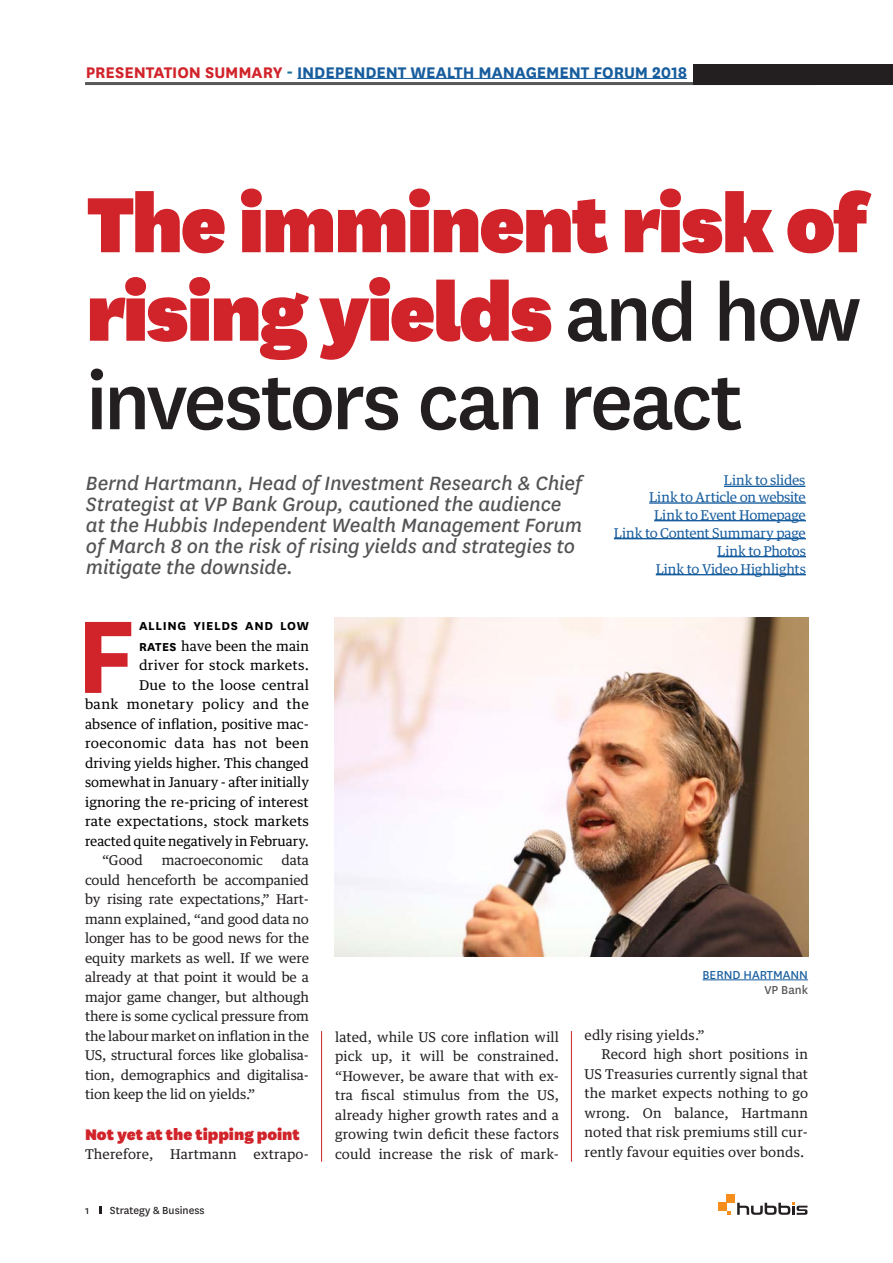
<style>
.page{position:relative;width:893px;height:1263px;background:#fff}
.page>*{position:absolute;margin:0;border:0;box-sizing:border-box;transform-origin:0 0}
.t1{font:700 120.45px "National";color:#d1232a}
.t2{font:900 91.5px/88.5px "National";letter-spacing:-.03em;color:#d1232a}
.t3{font:500 90px "National";letter-spacing:-.035em;color:#231f20}
.t4{font:italic 22.5px/21px "National";letter-spacing:-.01em;color:#535355}
.t5{font:700 18px "National";letter-spacing:-.005em;color:#175d9e}
.t6{font:900 18px "National";color:#d1232a}
.t7{font:13.5px/19.5px "Guardian Text Egyp";letter-spacing:.01em;color:#231f20;text-align:justify}
.t8{font:13.5px/19.5px "Guardian Text Egyp";letter-spacing:.005em;color:#000;text-align:right}
.t9{font:13.5px "Guardian Text Egyp";letter-spacing:-.015em;color:#175d9e}
.t10{font:700 13.5px/21px "National";letter-spacing:.05em;color:#000}
.t11{font:13.5px "Guardian Text Egyp";letter-spacing:-.01em;color:#231f20}
.t12{font:13.5px "National";color:#175d9e}
.t13{font:13.5px "National";color:#535355}
.t14{font:12px "National";color:#231f20}
.s1{color:#d1232a}
.s2{color:#18729a}
.s3{font-weight:500;font-size:90px;color:#231f20}
.s4{font-family:"Guardian Text Egyp";font-weight:400}
</style>
<div class="page">
<svg style="left:100px;top:1206px;width:2px;height:8px"></svg>
<hr style="left:85px;top:82px;width:732px;height:3px;background:#57585a">
<div style="left:693px;top:64px;width:200px;height:21px;background:#231f20"></div>
<hr style="left:297px;top:78px;width:390px;height:1px;background:#175d9e">
<svg style="left:737px;top:1203px;width:70px;height:12px"></svg>
<div style="left:727px;top:1194px;width:8px;height:9px;background:#f68e1e"></div>
<div style="left:718px;top:1203px;width:9px;height:8px;background:#f68e1e"></div>
<svg style="left:727px;top:1211px;width:3px;height:4px"></svg>
<hr style="left:702px;top:979px;width:106px;height:1px;background:#175d9e">
<img style="left:335px;top:618px;width:473px;height:338px">
<hr style="left:321px;top:1031px;width:1px;height:131px;background:#d1232a">
<hr style="left:571px;top:1031px;width:1px;height:131px;background:#d1232a">
<hr style="left:649px;top:502px;width:157px;height:2px;background:#175d9e">
<hr style="left:654px;top:520px;width:152px;height:1px;background:#175d9e">
<hr style="left:614px;top:538px;width:192px;height:1px;background:#175d9e">
<hr style="left:717px;top:556px;width:89px;height:1px;background:#175d9e">
<hr style="left:656px;top:574px;width:150px;height:1px;background:#175d9e">
<hr style="left:724px;top:486px;width:81px;height:1px;background:#175d9e">
<p class="t5" style="left:86px;top:60px;width:603px"><span class="s1">PRESENTATION SUMMARY</span> <span class="s2">-</span> INDEPENDENT WEALTH MANAGEMENT FORUM 2018</p>
<p class="t2" style="left:86px;top:174px;width:782px">The imminent risk of rising yields <span class="s3">and how</span></p>
<p class="t3" style="left:86px;top:340px;width:658px">investors can react</p>
<p class="t4" style="left:86px;top:472px;width:498px">Bernd Hartmann, Head of Investment Research &amp; Chief Strategist at VP Bank Group, cautioned the audience at the Hubbis Independent Wealth Management Forum of March 8 on the risk of rising yields and strategies to mitigate the downside.</p>
<p class="t9" style="left:724px;top:469px;width:83px">Link to slides</p>
<p class="t9" style="left:649px;top:486px;width:158px">Link to Article on website</p>
<p class="t9" style="left:654px;top:504px;width:153px">Link to Event Homepage</p>
<p class="t9" style="left:614px;top:522px;width:193px">Link to Content Summary page</p>
<p class="t9" style="left:717px;top:540px;width:90px">Link to Photos</p>
<p class="t9" style="left:656px;top:558px;width:152px">Link to Video Highlights</p>
<p class="t1" style="left:76px;top:571px;width:61px">F</p>
<p class="t10" style="left:139px;top:614px;width:171px">ALLING YIELDS AND LOW<br>RATES <span class="s4">have been the main</span></p>
<p class="t8" style="left:85px;top:654px;width:226px">driver for stock markets.<br>Due to the loose central<br>bank monetary policy and the absence of inflation, positive mac&shy;roeconomic data has not been driving yields higher. This changed somewhat in January - after initially ignoring the re-pricing of interest rate expectations, stock markets reacted quite negatively in February.</p>
<p class="t7" style="left:102px;top:849px;width:42px">“Good</p>
<p class="t11" style="left:162px;top:849px;width:103px">macroeconomic</p>
<p class="t7" style="left:85px;top:849px;width:225px;text-indent:196px">data could henceforth be accompanied by rising rate expectations,” Hart&shy;mann explained, “and good data no longer has to be good news for the equity markets as well. If we were already at that point it would be a major game changer, but although there is some cyclical pressure from the labour market on inflation in the US, structural forces like globalisa&shy;tion, demographics and digitalisa&shy;tion keep the lid on yields.”</p>
<p class="t6" style="left:85px;top:1122px;width:216px">Not yet at the tipping point</p>
<p class="t7" style="left:85px;top:1143px;width:225px">Therefore, Hartmann extrapo-</p>
<p class="t14" style="left:85px;top:1202px;width:6px">1</p>
<p class="t14" style="left:110px;top:1202px;width:96px">Strategy &amp; Business</p>
<p class="t12" style="left:702px;top:966px;width:107px">BERND HARTMANN</p>
<p class="t13" style="left:764px;top:981px;width:45px">VP Bank</p>
<p class="t7" style="left:335px;top:1026px;width:225px">lated, while US core inflation will pick up, it will be constrained. “However, be aware that with ex&shy;tra fiscal stimulus from the US, already higher growth rates and a growing twin deficit these factors could increase the risk of mark-</p>
<p class="t7" style="left:585px;top:1024px;width:121px">edly rising yields.”</p>
<p class="t7" style="left:585px;top:1043px;width:225px;text-indent:17px">Record high short positions in US Treasuries currently signal that the market expects nothing to go wrong. On balance, Hartmann noted that risk premiums still cur&shy;rently favour equities over bonds.</p>
</div>
